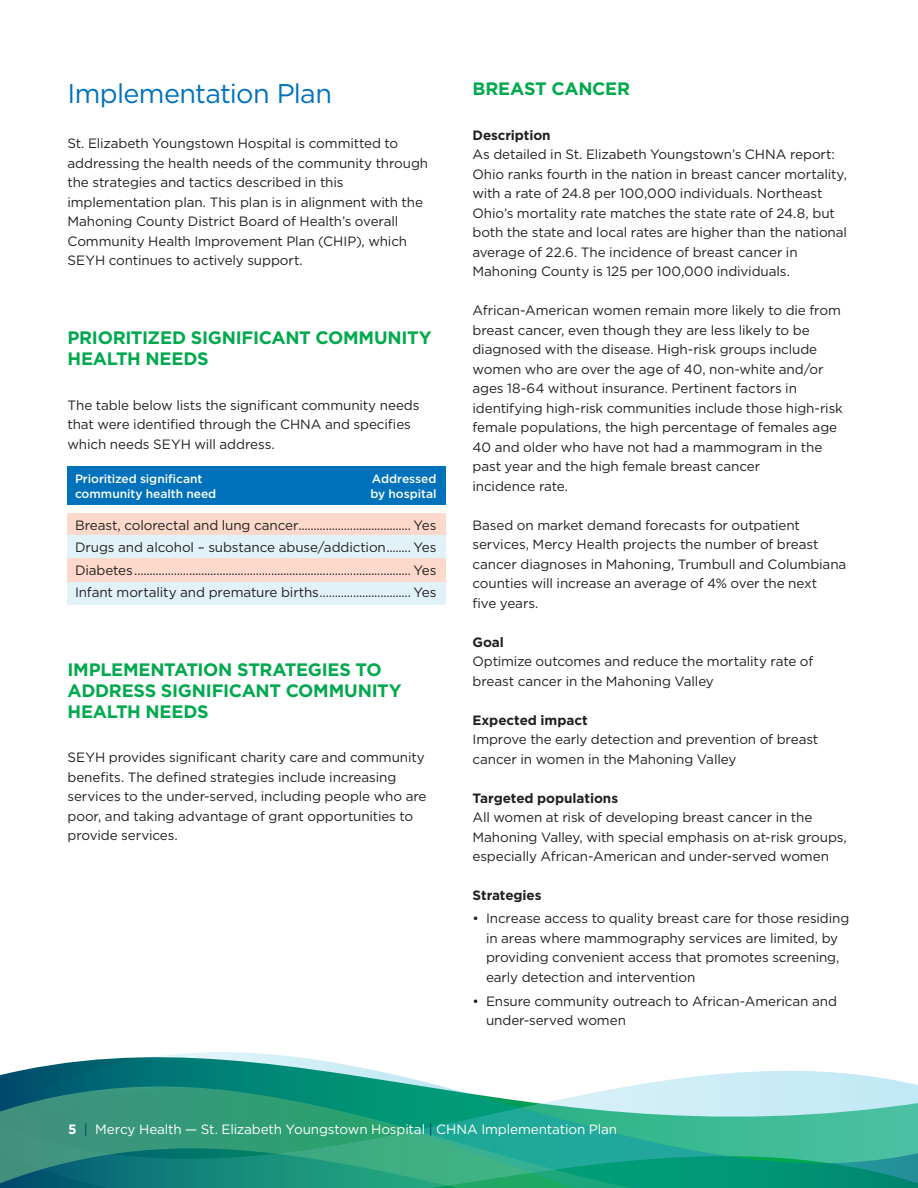
<style>
.page{position:relative;width:918px;height:1188px;background:#fff}
.page>*{position:absolute;margin:0;border:0;box-sizing:border-box;transform-origin:0 0}
._18_pt__blue_headlin{font:27px "Gotham";letter-spacing:-.025em;color:#0072bc}
.SUB_HEAD_-_left_just{font:700 18px/21px "Gotham";letter-spacing:-.015em;color:#00a94d}
.BODY_-_left_just{font:13.5px/19.5px "Gotham";letter-spacing:-.01em;color:#231f20}
.Small_Chart_Text{font:13.5px "Gotham";letter-spacing:-.01em;color:#231f20}
.BULLET_BODY_COPY{font:13.5px/19.5px "Gotham";letter-spacing:-.01em;color:#231f20}
.t1{font:13.5px "Gotham";letter-spacing:-.01em;color:#fff}
.Bold_Body_Text{font:700 13.5px "Gotham";letter-spacing:-.005em;color:#231f20}
.BODY_-_left_just-2{font:500 12px "Gotham";letter-spacing:-.005em;color:#fff}
.s1{font-weight:700}
.s2{color:#003d69}
</style>
<div class="page">
<div style="left:67px;top:513px;width:378px;height:70px;background:#fcd9ca"></div>
<div style="left:67px;top:467px;width:378px;height:38px;background:#0072bc"></div>
<div style="left:67px;top:582px;width:378px;height:22px;background:#e1f3f9"></div>
<div style="left:67px;top:536px;width:378px;height:22px;background:#e1f3f9"></div>
<svg style="left:0;top:1052px;width:917px;height:33px"></svg>
<svg style="left:0;top:1085px;width:918px;height:103px;background:#3aa68f"></svg>
<p class="_18_pt__blue_headlin" style="left:68px;top:76px;width:266px">Implementation Plan</p>
<p class="BODY_-_left_just" style="left:68px;top:134px;width:362px">St. Elizabeth Youngstown Hospital is committed to addressing the health needs of the community through the strategies and tactics described in this implementation plan. This plan is in alignment with the Mahoning County District Board of Health’s overall Community Health Improvement Plan (CHIP), which SEYH continues to actively support.</p>
<p class="SUB_HEAD_-_left_just" style="left:68px;top:327px;width:366px">PRIORITIZED SIGNIFICANT COMMUNITY<br>HEALTH NEEDS</p>
<p class="BODY_-_left_just" style="left:68px;top:395px;width:354px">The table below lists the significant community needs that were identified through the CHNA and specifies which needs SEYH will address.</p>
<p class="BODY_-_left_just-2" style="left:75px;top:471px;width:129px">Prioritized significant</p>
<p class="BODY_-_left_just-2" style="left:372px;top:471px;width:66px">Addressed</p>
<p class="BODY_-_left_just-2" style="left:75px;top:486px;width:143px">community health need</p>
<p class="BODY_-_left_just-2" style="left:371px;top:486px;width:67px">by hospital</p>
<p class="Small_Chart_Text" style="left:75px;top:516px;width:363px">Breast, colorectal and lung cancer..................................... Yes</p>
<p class="Small_Chart_Text" style="left:75px;top:539px;width:363px">Drugs and alcohol – substance abuse/addiction........ Yes</p>
<p class="Small_Chart_Text" style="left:75px;top:561px;width:363px">Diabetes........................................................................................... Yes</p>
<p class="Small_Chart_Text" style="left:75px;top:584px;width:363px">Infant mortality and premature births.............................. Yes</p>
<p class="SUB_HEAD_-_left_just" style="left:68px;top:659px;width:336px">IMPLEMENTATION STRATEGIES TO<br>ADDRESS SIGNIFICANT COMMUNITY<br>HEALTH NEEDS</p>
<p class="BODY_-_left_just" style="left:68px;top:748px;width:361px">SEYH provides significant charity care and community benefits. The defined strategies include increasing services to the under-served, including people who are poor, and taking advantage of grant opportunities to provide services.</p>
<p class="SUB_HEAD_-_left_just" style="left:472px;top:78px;width:159px">BREAST CANCER</p>
<p class="Bold_Body_Text" style="left:472px;top:126px;width:80px">Description</p>
<p class="BODY_-_left_just" style="left:472px;top:144px;width:364px">As detailed in St. Elizabeth Youngstown’s CHNA report:</p>
<p class="BODY_-_left_just" style="left:472px;top:164px;width:376px">Ohio ranks fourth in the nation in breast cancer mortality, with a rate of 24.8 per 100,000 individuals. Northeast Ohio’s mortality rate matches the state rate of 24.8, but both the state and local rates are higher than the national average of 22.6. The incidence of breast cancer in Mahoning County is 125 per 100,000 individuals.</p>
<p class="BODY_-_left_just" style="left:472px;top:300px;width:372px">African-American women remain more likely to die from breast cancer, even though they are less likely to be diagnosed with the disease. High-risk groups include women who are over the age of 40, non-white and/or ages 18-64 without insurance. Pertinent factors in identifying high-risk communities include those high-risk female populations, the high percentage of females age 40 and older who have not had a mammogram in the past year and the high female breast cancer<br>incidence rate.</p>
<p class="BODY_-_left_just" style="left:472px;top:515px;width:375px">Based on market demand forecasts for outpatient services, Mercy Health projects the number of breast cancer diagnoses in Mahoning, Trumbull and Columbiana counties will increase an average of 4% over the next<br>five years.</p>
<p class="Bold_Body_Text" style="left:472px;top:633px;width:33px">Goal</p>
<p class="BODY_-_left_just" style="left:472px;top:651px;width:342px">Optimize outcomes and reduce the mortality rate of breast cancer in the Mahoning Valley</p>
<p class="Bold_Body_Text" style="left:472px;top:711px;width:117px">Expected impact</p>
<p class="BODY_-_left_just" style="left:472px;top:729px;width:347px">Improve the early detection and prevention of breast cancer in women in the Mahoning Valley</p>
<p class="Bold_Body_Text" style="left:472px;top:789px;width:147px">Targeted populations</p>
<p class="BODY_-_left_just" style="left:472px;top:807px;width:376px">All women at risk of developing breast cancer in the<br>Mahoning Valley, with special emphasis on at-risk groups, especially African-American and under-served women</p>
<p class="Bold_Body_Text" style="left:472px;top:887px;width:71px">Strategies</p>
<p class="BULLET_BODY_COPY" style="left:486px;top:908px;width:365px;text-indent:-14px">• Increase access to quality breast care for those residing in areas where mammography services are limited, by providing convenient access that promotes screening, early detection and intervention</p>
<p class="BULLET_BODY_COPY" style="left:486px;top:991px;width:353px;text-indent:-14px">• Ensure community outreach to African-American and under-served women</p>
<p class="t1" style="left:68px;top:1120px;width:551px"><span class="s1">5</span> <span class="s2">|</span> Mercy Health — St. Elizabeth Youngstown Hospital <span class="s2">|</span> CHNA Implementation Plan</p>
</div>
